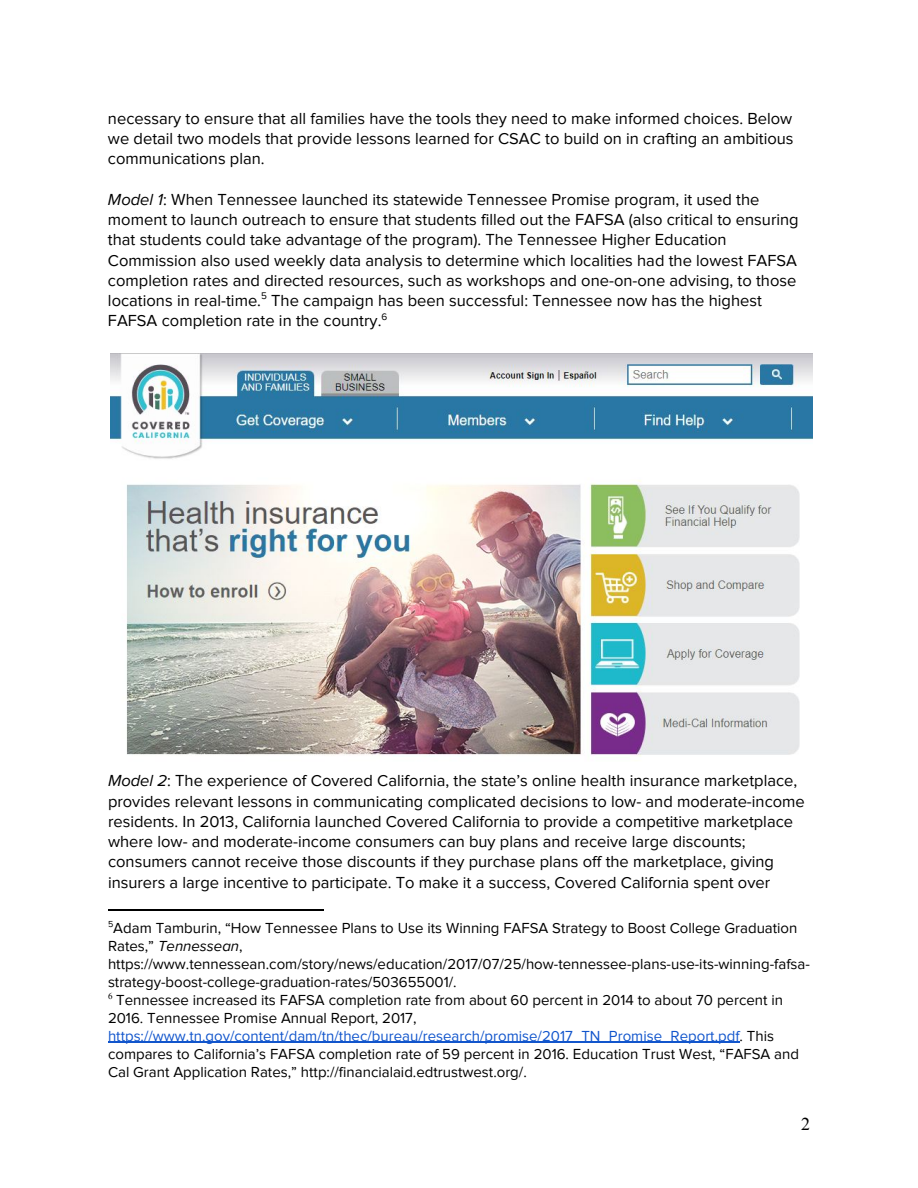
<style>
.page{position:relative;width:918px;height:1188px;background:#fff}
.page>*{position:absolute;margin:0;border:0;box-sizing:border-box;transform-origin:0 0}
.t1{font:18px "Times New Roman";color:#000}
.t2{font:16.5px/20.2px "Proxima Nova";color:#000}
.t3{font:15px/18px "Proxima Nova";color:#000}
.t4{font:9.9px "Proxima Nova";color:#000}
.s1{font-style:italic}
.s2{color:#15c}
</style>
<div class="page">
<hr style="left:108px;top:909px;width:216px;height:1px;background:#000">
<img style="left:110px;top:353px;width:702px;height:404px">
<hr style="left:108px;top:1042px;width:631px;height:1px;background:#15c">
<p class="t2" style="left:108px;top:108px;width:687px;text-align:justify">necessary to ensure that all families have the tools they need to make informed choices. Below we detail two models that provide lessons learned for CSAC to build on in crafting an ambitious communications plan.</p>
<p class="t2" style="left:108px;top:189px;width:692px"><span class="s1">Model 1</span>: When Tennessee launched its statewide Tennessee Promise program, it used the moment to launch outreach to ensure that students filled out the FAFSA (also critical to ensuring that students could take advantage of the program). The Tennessee Higher Education Commission also used weekly data analysis to determine which localities had the lowest FAFSA completion rates and directed resources, such as workshops and one-on-one advising, to those locations in real-time. The campaign has been successful: Tennessee now has the highest</p>
<p class="t4" style="left:261px;top:290px;width:7px">5</p>
<p class="t2" style="left:108px;top:311px;width:281px">FAFSA completion rate in the country.<sup>6</sup></p>
<p class="t2" style="left:108px;top:771px;width:698px"><span class="s1">Model 2</span>: The experience of Covered California, the state’s online health insurance marketplace, provides relevant lessons in communicating complicated decisions to low- and moderate-income residents. In 2013, California launched Covered California to provide a competitive marketplace where low- and moderate-income consumers can buy plans and receive large discounts; consumers cannot receive those discounts if they purchase plans off the marketplace, giving insurers a large incentive to participate. To make it a success, Covered California spent over</p>
<p class="t3" style="left:108px;top:919px;width:704px"><sup>5</sup>Adam Tamburin, “How Tennessee Plans to Use its Winning FAFSA Strategy to Boost College Graduation Rates,” <span class="s1">Tennessean</span>, https://www.tennessean.com/story/news/education/2017/07/25/how-tennessee-plans-use-its-winning-fafsa&shy;strategy-boost-college-graduation-rates/503655001/.<br><sup>6</sup> Tennessee increased its FAFSA completion rate from about 60 percent in 2014 to about 70 percent in 2016. Tennessee Promise Annual Report, 2017, <span class="s2">https://www.tn.gov/content/dam/tn/thec/bureau/research/promise/2017_TN_Promise_Report.pdf</span>. This compares to California’s FAFSA completion rate of 59 percent in 2016. Education Trust West, “FAFSA and Cal Grant Application Rates,” http://financialaid.edtrustwest.org/.</p>
<p class="t1" style="left:801px;top:1113px;width:10px">2</p>
</div>
